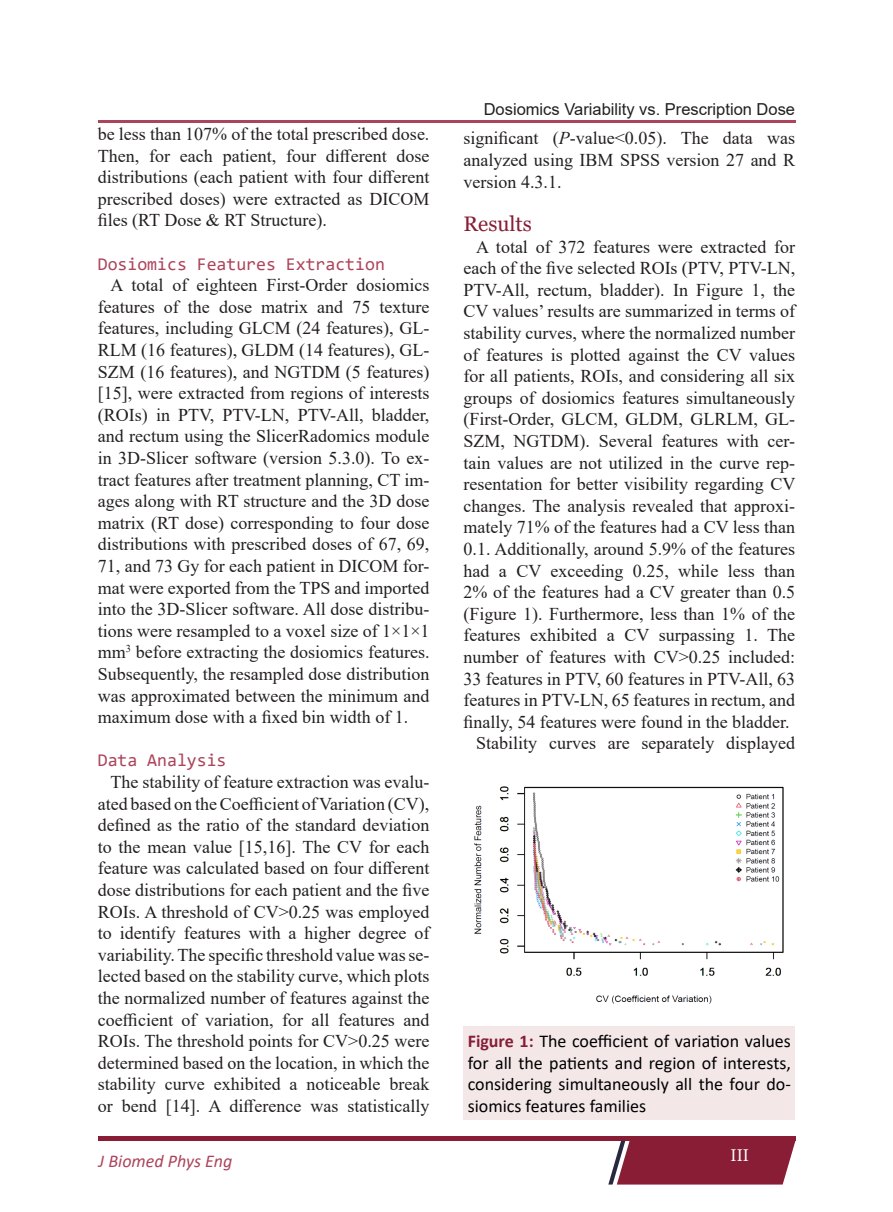
<style>
.page{position:relative;width:893px;height:1212px;background:#fff}
.page>*{position:absolute;margin:0;border:0;box-sizing:border-box;transform-origin:0 0}
.Heading{font:21px "Georgia";color:#881d35}
.Body{font:18px/21.6px "Times New Roman";color:#231f20;text-align:justify}
.Figure{font:18px/21.6px "Calibri";color:#000;text-align:justify}
.Body-2{font:18px "Consolas";color:#ad445b}
.t1{font:italic 18px "Calibri";color:#ad445b}
.t2{font:18px "Minion Pro";color:#fff}
.Running_Title{font:16.5px "Arial";color:#231f20}
.s1{font-style:italic}
.s2{font-weight:700;color:#881d35}
</style>
<div class="page">
<div style="left:98px;top:1136px;width:697px;height:5px;background:#881d35"></div>
<svg style="left:608px;top:1141px;width:187px;height:43px"></svg>
<hr style="left:98px;top:120px;width:698px;height:2px;background:#ad445b">
<img style="left:474px;top:786px;width:310px;height:218px">
<div style="left:463px;top:1026px;width:332px;height:93px;background:#f3e7e8"></div>
<p class="Body" style="left:98px;top:123px;width:333px">be less than 107% of the total prescribed dose.<br>Then, for each patient, four different dose distributions (each patient with four different prescribed doses) were extracted as DICOM files (RT Dose &amp; RT Structure).</p>
<p class="Body-2" style="left:98px;top:251px;width:289px">Dosiomics Features Extraction</p>
<p class="Body" style="left:98px;top:274px;width:333px;text-indent:13px">A total of eighteen First-Order dosiomics features of the dose matrix and 75 texture features, including GLCM (24 features), GL-RLM (16 features), GLDM (14 features), GL-SZM (16 features), and NGTDM (5 features) [15], were extracted from regions of interests (ROIs) in PTV, PTV-LN, PTV-All, bladder, and rectum using the SlicerRadomics module in 3D-Slicer software (version 5.3.0). To ex&shy;tract features after treatment planning, CT im&shy;ages along with RT structure and the 3D dose matrix (RT dose) corresponding to four dose distributions with prescribed doses of 67, 69, 71, and 73 Gy for each patient in DICOM for&shy;mat were exported from the TPS and imported into the 3D-Slicer software. All dose distribu&shy;tions were resampled to a voxel size of 1×1×1 mm<sup>3</sup> before extracting the dosiomics features.<br>Subsequently, the resampled dose distribution was approximated between the minimum and maximum dose with a fixed bin width of 1.</p>
<p class="Body-2" style="left:98px;top:748px;width:130px">Data Analysis</p>
<p class="Body" style="left:98px;top:771px;width:333px;text-indent:13px">The stability of feature extraction was evalu&shy;ated based on the Coefficient of Variation (CV), defined as the ratio of the standard deviation to the mean value [15,16]. The CV for each feature was calculated based on four different dose distributions for each patient and the five ROIs. A threshold of CV&gt;0.25 was employed to identify features with a higher degree of variability. The specific threshold value was se&shy;lected based on the stability curve, which plots the normalized number of features against the coefficient of variation, for all features and ROIs. The threshold points for CV&gt;0.25 were determined based on the location, in which the stability curve exhibited a noticeable break or bend [14]. A difference was statistically</p>
<p class="t1" style="left:99px;top:1148px;width:135px">J Biomed Phys Eng</p>
<p class="Running_Title" style="left:484px;top:98px;width:313px">Dosiomics Variability vs. Prescription Dose</p>
<p class="Body" style="left:463px;top:127px;width:333px">significant (<span class="s1">P</span>-value&lt;0.05). The data was analyzed using IBM SPSS version 27 and R version 4.3.1.</p>
<p class="Heading" style="left:463px;top:211px;width:70px">Results</p>
<p class="Body" style="left:463px;top:235px;width:333px;text-indent:13px">A total of 372 features were extracted for each of the five selected ROIs (PTV, PTV-LN, PTV-All, rectum, bladder). In Figure 1, the CV values’ results are summarized in terms of stability curves, where the normalized number of features is plotted against the CV values for all patients, ROIs, and considering all six groups of dosiomics features simultaneously (First-Order, GLCM, GLDM, GLRLM, GL-SZM, NGTDM). Several features with cer&shy;tain values are not utilized in the curve rep&shy;resentation for better visibility regarding CV changes. The analysis revealed that approxi&shy;mately 71% of the features had a CV less than 0.1. Additionally, around 5.9% of the features had a CV exceeding 0.25, while less than 2% of the features had a CV greater than 0.5 (Figure 1). Furthermore, less than 1% of the features exhibited a CV surpassing 1. The number of features with CV&gt;0.25 included:<br>33 features in PTV, 60 features in PTV-All, 63 features in PTV-LN, 65 features in rectum, and finally, 54 features were found in the bladder.</p>
<p class="Body" style="left:476px;top:732px;width:320px">Stability curves are separately displayed</p>
<p class="Figure" style="left:468px;top:1030px;width:325px"><span class="s2">Figure 1:</span> The coefficient of variation values for all the patients and region of interests, considering simultaneously all the four do&shy;siomics features families</p>
<p class="t2" style="left:730px;top:1143px;width:20px">III</p>
</div>
